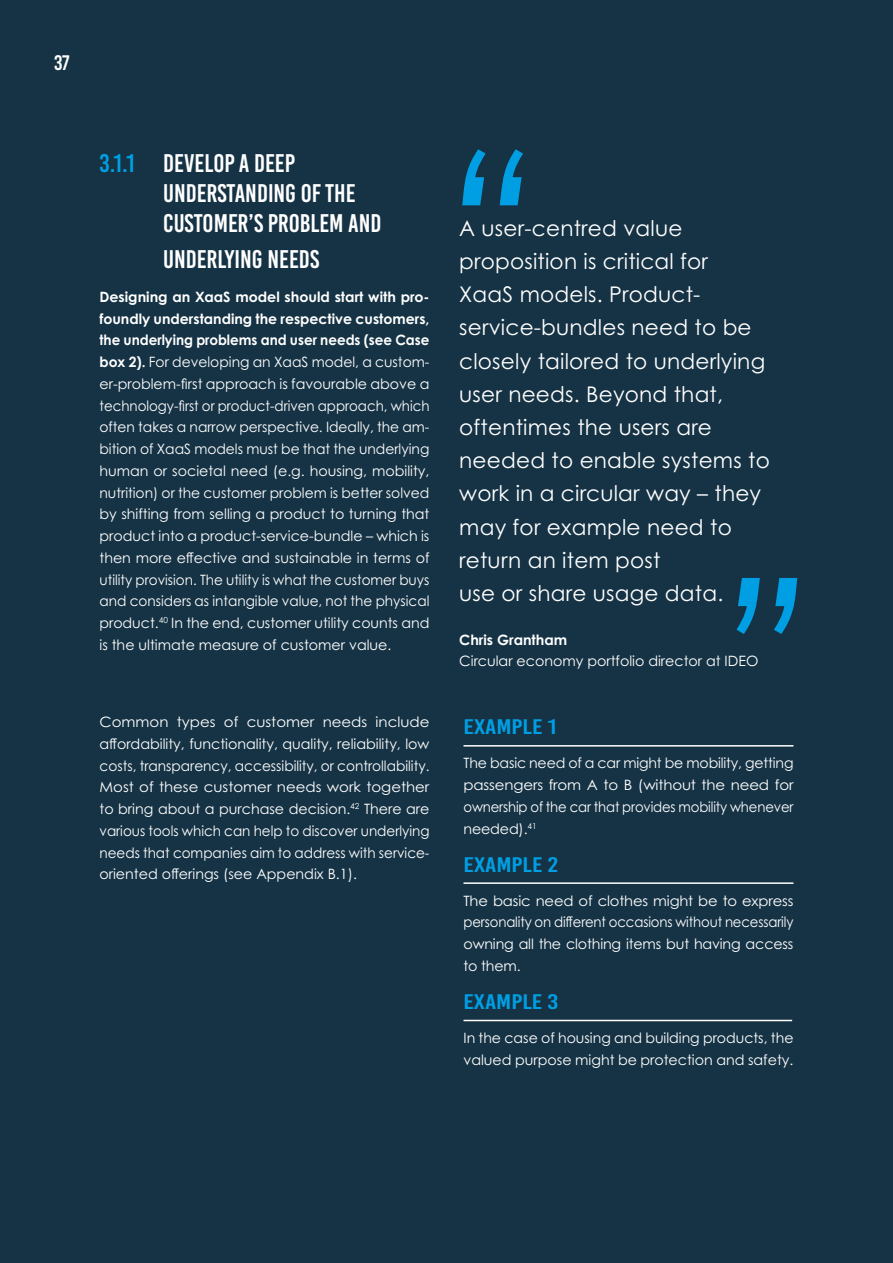
<style>
.page{position:relative;width:893px;height:1263px;background:#163345}
.page>*{position:absolute;margin:0;border:0;box-sizing:border-box;transform-origin:0 0}
.t1{font:25.5px/30px "Bebas Kai";color:#fff}
.t2{font:21.6px/33.2px "Century Gothic Pro";letter-spacing:.01em;color:#fff}
.t3{font:21px "Bebas Kai";color:#009fe3;scale:1.29 1}
.t4{font:21px "Bebas Kai";color:#009fe3;scale:1.28 1}
.t5{font:21px "Bebas Kai";color:#fff}
.t6{font:14.25px/21.8px "Century Gothic Pro";color:#fff;text-align:justify}
.t7{font:14.25px/21.8px "Century Gothic Pro";color:#fff;text-align:justify;scale:1.05 1}
.t8{font:700 14.25px "Century Gothic Pro";color:#fff}
.s1{color:#009fe3}
.s2{font-weight:700}
</style>
<div class="page">
<svg style="left:462px;top:149px;width:61px;height:56px"></svg>
<svg style="left:736px;top:578px;width:61px;height:56px"></svg>
<hr style="left:463px;top:745px;width:330px;height:1px;background:#fff">
<hr style="left:463px;top:882px;width:330px;height:2px;background:#fff">
<hr style="left:463px;top:1020px;width:329px;height:1px;background:#fff">
<h3 class="t5" style="left:54px;top:51px;width:17px">37</h3>
<h1 class="t1" style="left:163px;top:149px;width:220px;text-indent:-64px"><span class="s1">3.1.1</span> DEVELOP A DEEP<br>UNDERSTANDING OF THE<br>CUSTOMER’S PROBLEM AND</h1>
<h1 class="t1" style="left:163px;top:245px;width:157px">UNDERLYING NEEDS</h1>
<p class="t6" style="left:99px;top:286px;width:331px"><span class="s2">Designing an XaaS model should start with pro&shy;foundly understanding the respective customers, the underlying problems and user needs (see Case box 2).</span> For developing an XaaS model, a custom&shy;er-problem-first approach is favourable above a technology-first or product-driven approach, which often takes a narrow perspective. Ideally, the am&shy;bition of XaaS models must be that the underlying human or societal need (e.g. housing, mobility, nutrition) or the customer problem is better solved by shifting from selling a product to turning that product into a product-service-bundle – which is then more effective and sustainable in terms of utility provision. The utility is what the customer buys and considers as intangible value, not the physical product.<sup>40</sup> In the end, customer utility counts and is the ultimate measure of customer value.</p>
<p class="t7" style="left:99px;top:711px;width:316px">Common types of customer needs include affordability, functionality, quality, reliability, low costs, transparency, accessibility, or controllability.<br>Most of these customer needs work together to bring about a purchase decision.<sup>42</sup> There are various tools which can help to discover underlying needs that companies aim to address with service&shy;oriented offerings (see Appendix B.1).</p>
<p class="t2" style="left:459px;top:211px;width:312px">A user-centred value proposition is critical for<br>XaaS models. Product&shy;service-bundles need to be closely tailored to underlying user needs. Beyond that, oftentimes the users are needed to enable systems to work in a circular way – they may for example need to return an item post<br>use or share usage data.</p>
<p class="t8" style="left:459px;top:630px;width:110px">Chris Grantham</p>
<p class="t6" style="left:459px;top:650px;width:301px">Circular economy portfolio director at IDEO</p>
<h3 class="t3" style="left:463px;top:716px;width:74px">EXAMPLE 1</h3>
<p class="t6" style="left:463px;top:752px;width:331px">The basic need of a car might be mobility, getting passengers from A to B (without the need for ownership of the car that provides mobility whenever needed).<sup>41</sup></p>
<h3 class="t3" style="left:463px;top:853px;width:75px">EXAMPLE 2</h3>
<p class="t6" style="left:463px;top:889px;width:331px">The basic need of clothes might be to express personality on different occasions without necessarily owning all the clothing items but having access to them.</p>
<h3 class="t4" style="left:463px;top:990px;width:76px">EXAMPLE 3</h3>
<p class="t6" style="left:463px;top:1027px;width:331px">In the case of housing and building products, the valued purpose might be protection and safety.</p>
</div>
